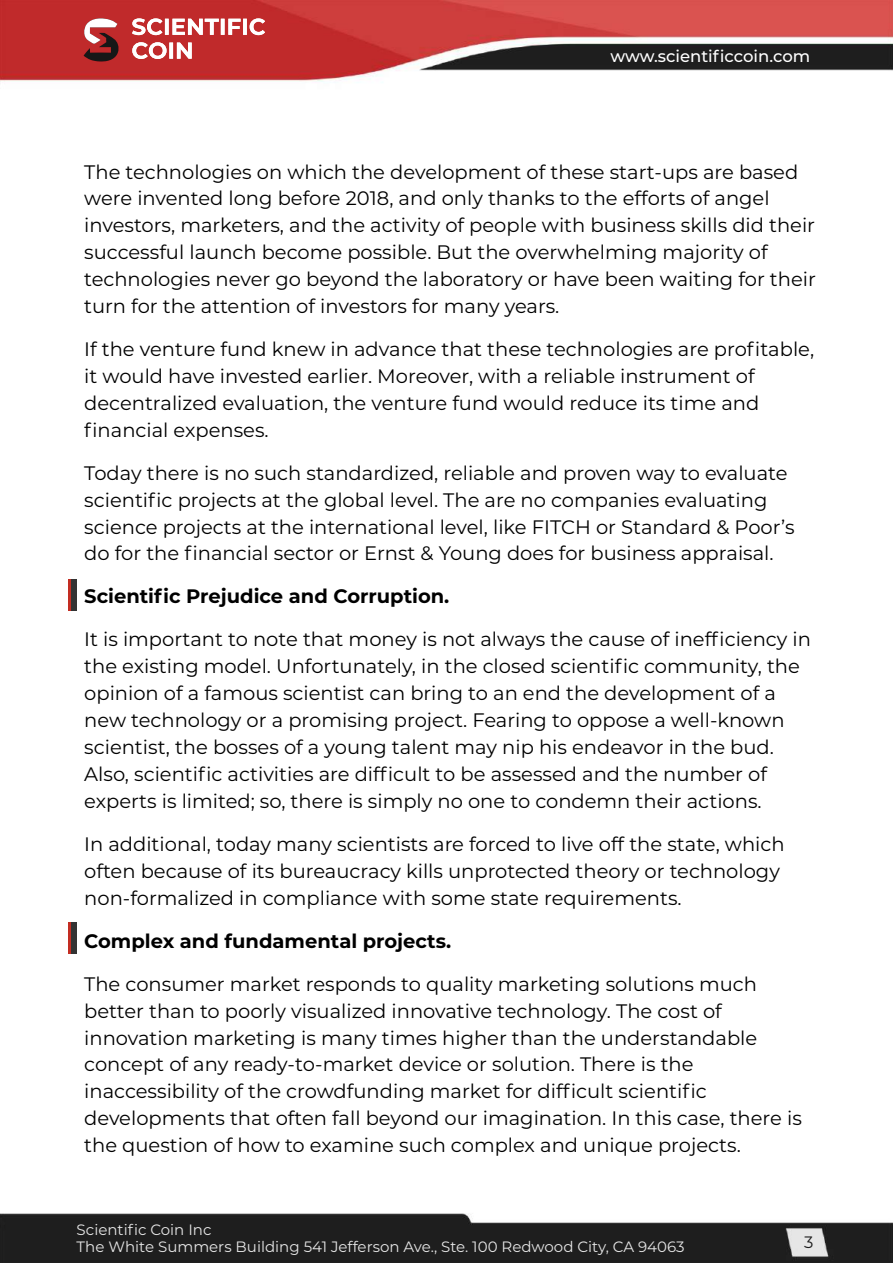
<style>
.page{position:relative;width:893px;height:1263px;background:#fff}
.page>*{position:absolute;margin:0;border:0;box-sizing:border-box;transform-origin:0 0}
.t1{font:19.5px/26.8px "Montserrat";color:#000}
.t2{font:700 19.5px "Montserrat";color:#000}
.t3{font:500 16.5px "Montserrat";color:#fff}
.t4{font:16.5px "Montserrat";color:#1a1a1a}
.t5{font:15px/16.5px "Montserrat";color:#e6e6e6}
</style>
<div class="page">
<img style="left:0;top:0;width:893px;height:1263px">
<svg style="left:132px;top:18px;width:133px;height:41px"></svg>
<svg style="left:83px;top:17px;width:39px;height:45px"></svg>
<div style="left:71px;top:580px;width:6px;height:31px;background:#333"></div>
<hr style="left:68px;top:580px;width:3px;height:31px;background:#c32d22">
<div style="left:71px;top:923px;width:6px;height:31px;background:#333"></div>
<hr style="left:68px;top:923px;width:3px;height:31px;background:#c32d22">
<p class="t3" style="left:610px;top:46px;width:201px">www.scientificcoin.com</p>
<p class="t1" style="left:84px;top:158px;width:733px">The technologies on which the development of these start-ups are based were invented long before 2018, and only thanks to the efforts of angel investors, marketers, and the activity of people with business skills did their successful launch become possible. But the overwhelming majority of technologies never go beyond the laboratory or have been waiting for their turn for the attention of investors for many years.</p>
<p class="t1" style="left:84px;top:336px;width:731px">If the venture fund knew in advance that these technologies are profitable, it would have invested earlier. Moreover, with a reliable instrument of decentralized evaluation, the venture fund would reduce its time and financial expenses.</p>
<p class="t1" style="left:84px;top:459px;width:712px">Today there is no such standardized, reliable and proven way to evaluate scientific projects at the global level. The are no companies evaluating science projects at the international level, like FITCH or Standard &amp; Poor’s do for the financial sector or Ernst &amp; Young does for business appraisal.</p>
<p class="t2" style="left:84px;top:584px;width:367px">Scientific Prejudice and Corruption.</p>
<p class="t1" style="left:84px;top:626px;width:728px">It is important to note that money is not always the cause of inefficiency in the existing model. Unfortunately, in the closed scientific community, the opinion of a famous scientist can bring to an end the development of a new technology or a promising project. Fearing to oppose a well-known scientist, the bosses of a young talent may nip his endeavor in the bud.<br>Also, scientific activities are difficult to be assessed and the number of experts is limited; so, there is simply no one to condemn their actions.</p>
<p class="t1" style="left:84px;top:830px;width:702px">In additional, today many scientists are forced to live off the state, which often because of its bureaucracy kills unprotected theory or technology non-formalized in compliance with some state requirements.</p>
<p class="t2" style="left:84px;top:929px;width:368px">Complex and fundamental projects.</p>
<p class="t1" style="left:84px;top:970px;width:719px">The consumer market responds to quality marketing solutions much better than to poorly visualized innovative technology. The cost of innovation marketing is many times higher than the understandable concept of any ready-to-market device or solution. There is the inaccessibility of the crowdfunding market for difficult scientific developments that often fall beyond our imagination. In this case, there is the question of how to examine such complex and unique projects.</p>
<p class="t5" style="left:77px;top:1221px;width:610px">Scientific Coin Inc<br>The White Summers Building 541 Jefferson Ave., Ste. 100 Redwood City, CA 94063</p>
<p class="t4" style="left:804px;top:1231px;width:11px">3</p>
</div>
